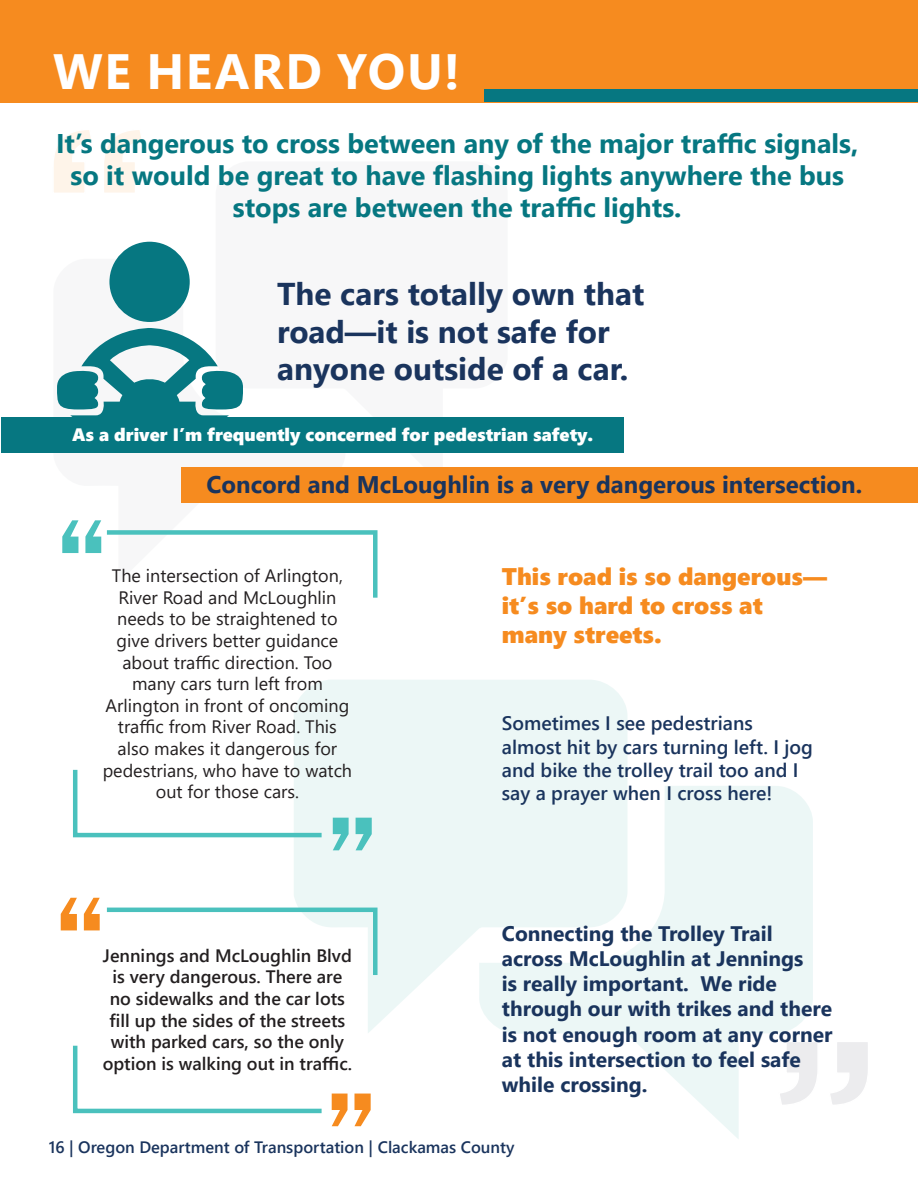
<style>
.page{position:relative;width:918px;height:1188px;background:#fff}
.page>*{position:absolute;margin:0;border:0;box-sizing:border-box;transform-origin:0 0}
.t1{font:600 120px "Franklin Gothic";color:#4ac1bd}
.t2{font:600 120px "Franklin Gothic";color:#f68b1f}
.t3{font:700 49.5px "Segoe UI";letter-spacing:.035em;color:#fff}
.t4{font:700 31.5px/37.8px "Segoe UI";color:#1a345d}
.t5{font:700 27px/32.4px "Segoe UI";color:#067781;text-align:center}
.t6{font:24px/28.8px "Segoe UI Black";color:#f68b1f}
.t7{font:700 24px "Segoe UI";color:#1a345d}
.t8{font:700 21px/25.2px "Segoe UI";color:#1a345d}
.t9{font:600 19.5px/23.4px "Segoe UI";color:#1a345d}
.t10{font:18px/21.6px "Segoe UI";color:#231f20;text-align:center}
.t11{font:600 18px/21.6px "Segoe UI";color:#231f20;text-align:center}
.t12{font:18px "Segoe UI Black";color:#fff}
.t13{font:600 16.5px "Segoe UI";color:#1a345d}
</style>
<div class="page">
<svg style="left:294px;top:680px;width:333px;height:353px;background:#eef8f7"></svg>
<svg style="left:479px;top:786px;width:334px;height:353px;fill:#ecf7f6"></svg>
<div style="left:2px;top:417px;width:622px;height:36px;background:#067781"></div>
<div style="left:181px;top:467px;width:737px;height:36px;background:#f68b1f"></div>
<svg style="left:777px;top:1040px;width:91px;height:67px"></svg>
<svg style="left:54px;top:130px;width:88px;height:63px"></svg>
<svg style="left:106px;top:530px;width:272px;height:68px"></svg>
<svg style="left:106px;top:905px;width:274px;height:75px"></svg>
<svg style="left:73px;top:765px;width:253px;height:75px"></svg>
<svg style="left:73px;top:1045px;width:249px;height:69px"></svg>
<div style="left:109px;top:242px;width:81px;height:80px;background:#067781;border-radius:50%"></div>
<svg style="left:57px;top:328px;width:186px;height:89px"></svg>
<div style="left:0;top:0;width:918px;height:102px;background:#f68b1f"></div>
<div style="left:484px;top:90px;width:434px;height:12px;background:#067781"></div>
<h2 class="t3" style="left:53px;top:24px;width:408px">WE HEARD YOU!</h2>
<h3 class="t5" style="left:56px;top:125px;width:804px">It’s dangerous to cross between any of the major traffic signals, so it would be great to have flashing lights anywhere the bus stops are between the traffic lights.</h3>
<h3 class="t4" style="left:277px;top:272px;width:369px">The cars totally own that road—it is not safe for anyone outside of a car.</h3>
<p class="t12" style="left:72px;top:422px;width:523px">As a driver I’m frequently concerned for pedestrian safety.</p>
<h1 class="t1" style="left:56px;top:486px;width:54px">“</h1>
<h3 class="t7" style="left:207px;top:462px;width:657px">Concord and McLoughlin is a very dangerous intersection.</h3>
<p class="t10" style="left:103px;top:563px;width:251px">The intersection of Arlington,<br>River Road and McLoughlin needs to be straightened to give drivers better guidance about traffic direction. Too many cars turn left from<br>Arlington in front of oncoming traffic from River Road. This also makes it dangerous for pedestrians, who have to watch out for those cars.</p>
<h1 class="t1" style="left:379px;top:884px;width:54px;rotate:-180deg">“</h1>
<h3 class="t6" style="left:502px;top:561px;width:327px">This road is so dangerous— it’s so hard to cross at many streets.</h3>
<p class="t9" style="left:502px;top:710px;width:313px">Sometimes I see pedestrians almost hit by cars turning left. I jog and bike the trolley trail too and I say a prayer when I cross here!</p>
<h1 class="t2" style="left:54px;top:864px;width:54px">“</h1>
<p class="t8" style="left:502px;top:919px;width:332px">Connecting the Trolley Trail across McLoughlin at Jennings<br>is really important. We ride through our with trikes and there is not enough room at any corner at this intersection to feel safe while crossing.</p>
<p class="t11" style="left:103px;top:943px;width:251px">Jennings and McLoughlin Blvd is very dangerous. There are no sidewalks and the car lots fill up the sides of the streets with parked cars, so the only option is walking out in traffic.</p>
<h1 class="t2" style="left:377px;top:1160px;width:54px;rotate:-180deg">“</h1>
<p class="t13" style="left:49px;top:1131px;width:467px">16 | Oregon Department of Transportation | Clackamas County</p>
</div>
